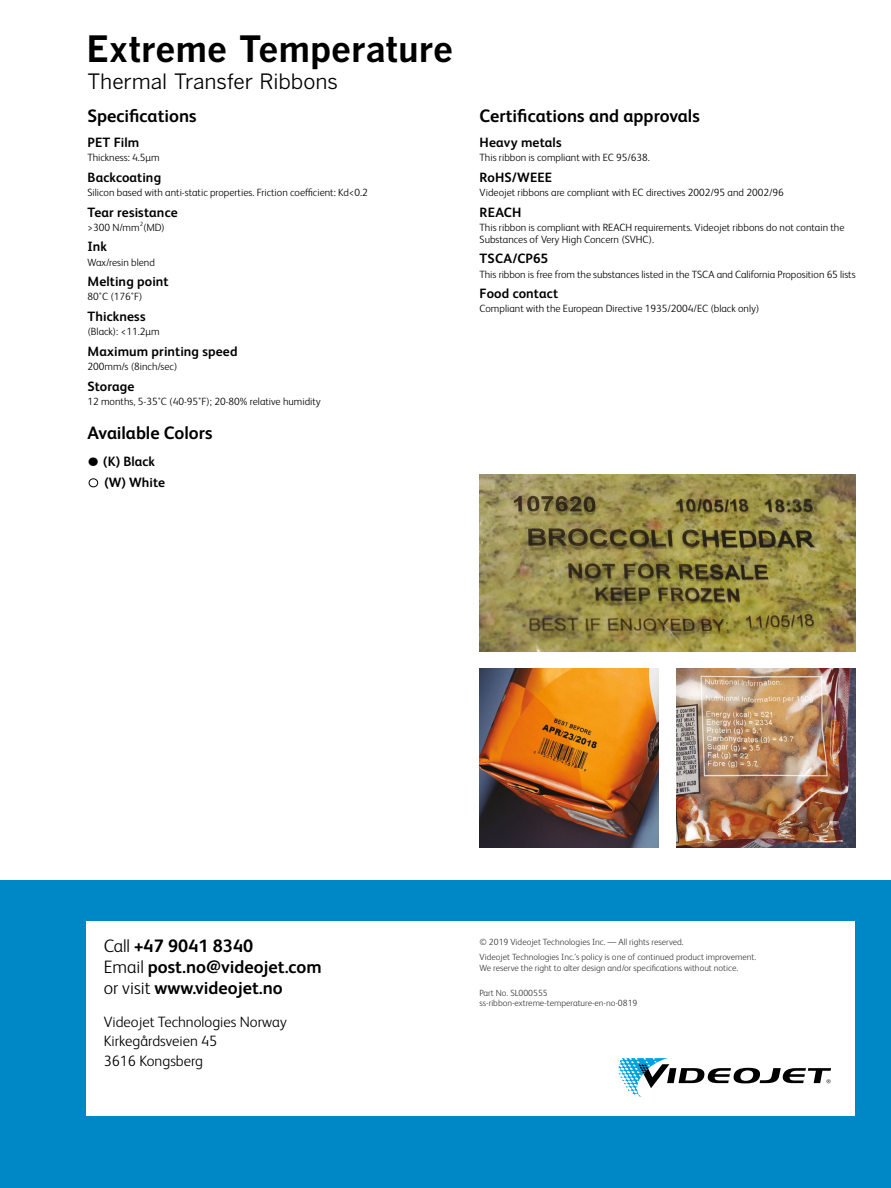
<style>
.page{position:relative;width:891px;height:1188px;background:#fff}
.page>*{position:absolute;margin:0;border:0;box-sizing:border-box;transform-origin:0 0}
.t1{font:700 36px "Benton Gothic";letter-spacing:-.005em;color:#000001}
.t2{font:21px "Benton Gothic";letter-spacing:-.005em;color:#000001}
.t3{font:700 18px/21px "FS Albert Pro";color:#000001}
.t4{font:300 15px/19.5px "FS Albert Pro";color:#000001}
.t5{font:700 13.5px "FS Albert Pro";letter-spacing:.005em;color:#000001}
.t6{font:300 10.5px/12px "FS Albert Pro";color:#000001}
.t7{font:300 9px/14.7px "FS Albert Pro";color:#393a38}
.t8{font:300 6.15px "FS Albert Pro";color:#000001}
.s1{font-size:27px}
.s2{font-size:25.5px;color:#fff}
.s3{font-weight:300}
</style>
<div class="page">
<div style="left:89px;top:478px;width:9px;height:9px;border:1px solid #000001;border-radius:50%"></div>
<div style="left:0;top:880px;width:891px;height:308px;background:#0087c6"></div>
<div style="left:86px;top:921px;width:769px;height:195px;background:#fff"></div>
<svg style="left:618px;top:1058px;width:213px;height:39px"></svg>
<img style="left:480px;top:669px;width:179px;height:179px">
<img style="left:676px;top:669px;width:179px;height:179px">
<img style="left:480px;top:474px;width:375px;height:177px">
<h1 class="t1" style="left:86px;top:28px;width:368px">Extreme Temperature</h1>
<h2 class="t2" style="left:87px;top:69px;width:252px">Thermal Transfer Ribbons</h2>
<h3 class="t3" style="left:87px;top:104px;width:111px">Specifications</h3>
<p class="t5" style="left:87px;top:133px;width:53px">PET Film</p>
<p class="t6" style="left:87px;top:151px;width:74px">Thickness: 4.5μm</p>
<p class="t5" style="left:87px;top:168px;width:75px">Backcoating</p>
<p class="t6" style="left:87px;top:186px;width:282px">Silicon based with anti-static properties. Friction coefficient: Kd&lt;0.2</p>
<p class="t5" style="left:87px;top:202px;width:92px">Tear resistance</p>
<p class="t6" style="left:87px;top:220px;width:79px">&gt;300 N/mm (MD)</p>
<p class="t8" style="left:140px;top:219px;width:5px">2</p>
<p class="t5" style="left:87px;top:237px;width:21px">Ink</p>
<p class="t6" style="left:87px;top:255px;width:69px">Wax/resin blend</p>
<p class="t5" style="left:87px;top:272px;width:83px">Melting point</p>
<p class="t6" style="left:87px;top:290px;width:57px">80˚C (176˚F)</p>
<p class="t5" style="left:87px;top:307px;width:60px">Thickness</p>
<p class="t6" style="left:87px;top:325px;width:74px">(Black): &lt;11.2μm</p>
<p class="t5" style="left:87px;top:342px;width:152px">Maximum printing speed</p>
<p class="t6" style="left:87px;top:360px;width:91px">200mm/s (8inch/sec)</p>
<p class="t5" style="left:87px;top:377px;width:48px">Storage</p>
<p class="t6" style="left:87px;top:395px;width:235px">12 months, 5-35˚C (40-95˚F); 20-80% relative humidity</p>
<h3 class="t3" style="left:87px;top:422px;width:126px">Available Colors</h3>
<p class="t5" style="left:86px;top:452px;width:70px"><span class="s1">•</span> (K) Black</p>
<p class="t5" style="left:87px;top:473px;width:80px"><span class="s2">•</span> (W) White</p>
<h3 class="t3" style="left:480px;top:104px;width:222px">Certifications and approvals</h3>
<p class="t5" style="left:480px;top:133px;width:84px">Heavy metals</p>
<p class="t6" style="left:480px;top:151px;width:172px">This ribbon is compliant with EC 95/638.</p>
<p class="t5" style="left:480px;top:168px;width:74px">RoHS/WEEE</p>
<p class="t6" style="left:480px;top:186px;width:306px">Videojet ribbons are compliant with EC directives 2002/95 and 2002/96</p>
<p class="t5" style="left:480px;top:202px;width:43px">REACH</p>
<p class="t6" style="left:480px;top:220px;width:366px">This ribbon is compliant with REACH requirements. Videojet ribbons do not contain the<br>Substances of Very High Concern (SVHC).</p>
<p class="t5" style="left:480px;top:249px;width:70px">TSCA/CP65</p>
<p class="t6" style="left:480px;top:267px;width:378px">This ribbon is free from the substances listed in the TSCA and California Proposition 65 lists</p>
<p class="t5" style="left:480px;top:284px;width:80px">Food contact</p>
<p class="t6" style="left:480px;top:302px;width:281px">Compliant with the European Directive 1935/2004/EC (black only)</p>
<h3 class="t3" style="left:104px;top:935px;width:220px"><span class="s3">Call</span> +47 9041 8340<br><span class="s3">Email</span> post.no@videojet.com <span class="s3">or visit</span> www.videojet.no</h3>
<h3 class="t4" style="left:104px;top:1011px;width:185px">Videojet Technologies Norway<br>Kirkegårdsveien 45<br>3616 Kongsberg</h3>
<p class="t7" style="left:480px;top:934px;width:278px">© 2019 Videojet Technologies Inc. — All rights reserved.<br>Videojet Technologies Inc.’s policy is one of continued product improvement.</p>
<p class="t7" style="left:480px;top:960px;width:260px">We reserve the right to alter design and/or specifications without notice.</p>
<p class="t7" style="left:480px;top:987px;width:159px;line-height:10.5px">Part No. SL000555 ss-ribbon-extreme-temperature-en-no-0819</p>
</div>
